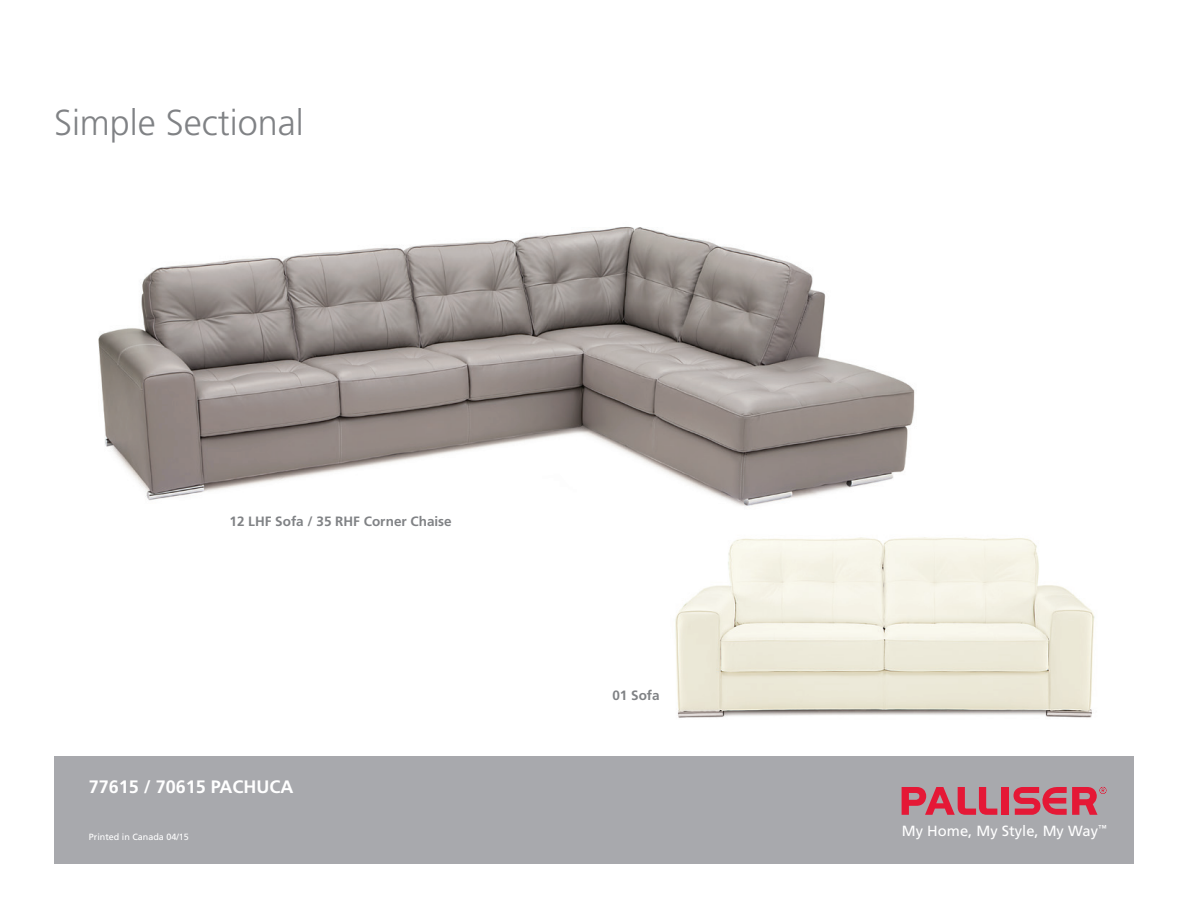
<style>
.page{position:relative;width:1188px;height:918px;background:#fff}
.page>*{position:absolute;margin:0;border:0;box-sizing:border-box;transform-origin:0 0}
.t1{font:300 36px "Frutiger";color:#808285}
.t2{font:700 18px "Frutiger";color:#fff}
.t3{font:14.7px "Frutiger";color:#fff}
.t4{font:700 13.5px "Frutiger";color:#808285}
.t5{font:9px "Frutiger";color:#fff}
</style>
<div class="page">
<img style="left:98px;top:226px;width:817px;height:280px">
<img style="left:675px;top:537px;width:420px;height:181px">
<div style="left:54px;top:756px;width:1080px;height:108px;background:#a8a9ad"></div>
<svg style="left:902px;top:787px;width:95px;height:28px"></svg>
<div style="left:1001px;top:787px;width:7px;height:28px;background:#e51836"></div>
<svg style="left:1014px;top:787px;width:93px;height:28px"></svg>
<h1 class="t1" style="left:54px;top:102px;width:251px">Simple Sectional</h1>
<p class="t4" style="left:230px;top:513px;width:224px">12 LHF Sofa / 35 RHF Corner Chaise</p>
<h2 class="t2" style="left:89px;top:776px;width:206px">77615 / 70615 PACHUCA</h2>
<p class="t5" style="left:89px;top:832px;width:102px">Printed in Canada 04/15</p>
<p class="t4" style="left:612px;top:688px;width:49px">01 Sofa</p>
<p class="t3" style="left:902px;top:822px;width:206px">My Home, My Style, My Way<sup>™</sup></p>
</div>
